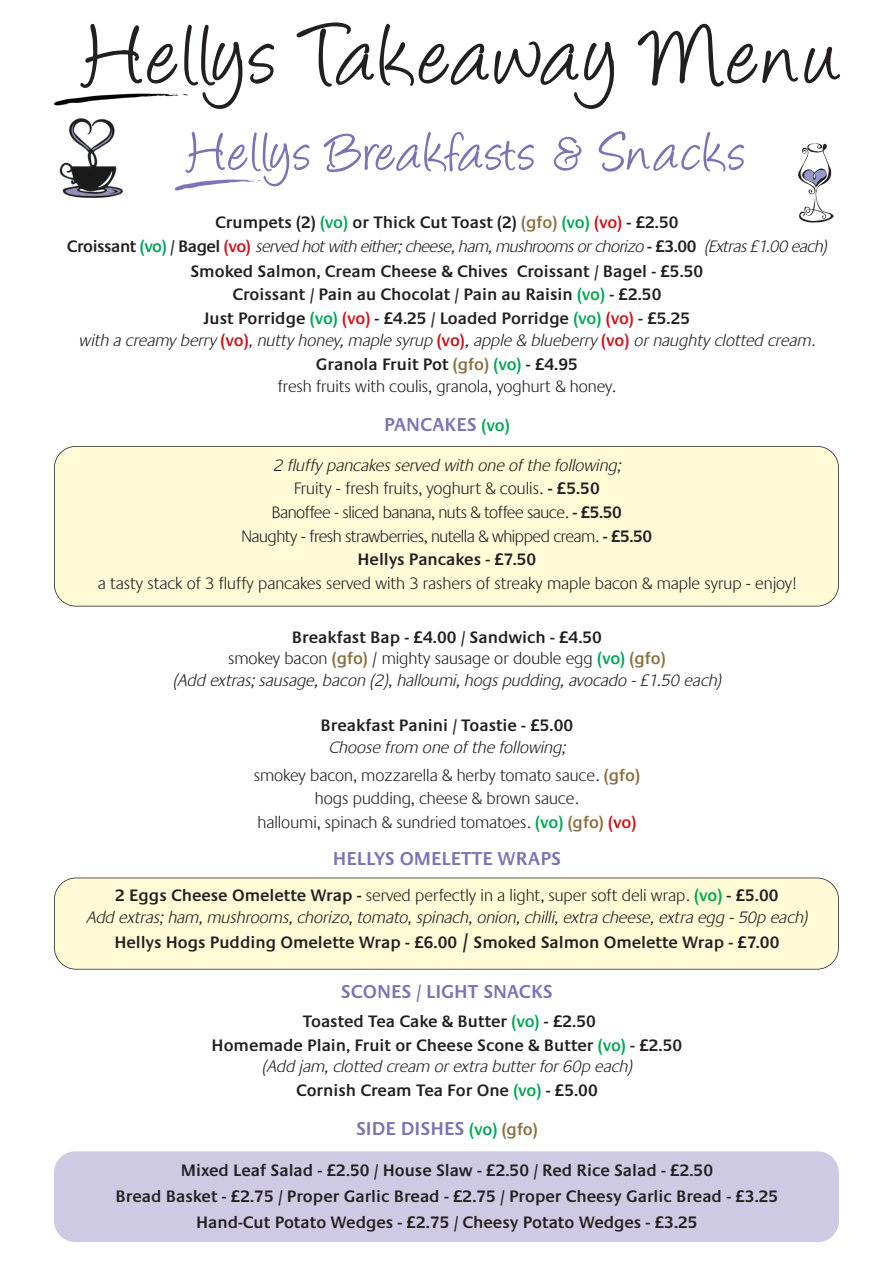
<style>
.page{position:relative;width:893px;height:1263px;background:#fff}
.page>*{position:absolute;margin:0;border:0;box-sizing:border-box;transform-origin:0 0}
.t1{font:98.55px "Angelina";letter-spacing:.045em;color:#231f20}
.t2{font:63.15px "Angelina";letter-spacing:.03em;color:#7d72b4}
.t3{font:600 19.35px "Praxis";color:#7d72b4}
.t4{font:600 17.25px/24px "Praxis";color:#231f20;text-align:center}
.t5{font:italic 300 17.25px/21.6px "Praxis";color:#231f20;text-align:center}
.t6{font:300 17.25px/28px "Praxis";color:#231f20;text-align:center}
.t7{font:300 17.25px/23.7px "Praxis";letter-spacing:-.025em;color:#231f20;text-align:center}
.s1{color:#00a754}
.s2{color:#897141}
.s3{color:#cd151d}
.s4{font-weight:300;font-style:italic}
.s5{font-weight:600;font-style:normal;color:#cd151d}
.s6{font-weight:600;font-style:normal}
.s7{font-weight:600;font-style:normal;color:#897141}
.s8{font-weight:600;font-style:normal;color:#00a754}
.s9{font-size:17.25px;color:#00a754}
.s10{font-style:italic}
.s11{font-weight:600}
.s12{font-style:normal}
.s13{font-weight:600;color:#897141}
.s14{font-weight:600;color:#00a754}
.s15{font-weight:600;color:#cd151d}
.s16{font-size:21.6px}
.s17{font-size:17.25px;color:#897141}
</style>
<div class="page">
<img style="left:53px;top:93px;width:135px;height:13px">
<img style="left:174px;top:179px;width:85px;height:12px">
<img style="left:59px;top:118px;width:64px;height:80px">
<svg style="left:798px;top:143px;width:36px;height:80px"></svg>
<div style="left:54px;top:446px;width:785px;height:160px;background:#fffbd6;border-radius:22px"></div>
<div style="left:54px;top:446px;width:785px;height:160px;border:2px solid #231f20;border-radius:22px"></div>
<div style="left:54px;top:1151px;width:785px;height:91px;background:#cecae4;border-radius:21px"></div>
<div style="left:54px;top:878px;width:785px;height:91px;background:#fffbd6;border-radius:22px"></div>
<div style="left:54px;top:877px;width:785px;height:92px;border:2px solid #231f20;border-radius:22px"></div>
<h1 class="t1" style="left:85px;top:15px;width:755px">Hellys Takeaway Menu</h1>
<h2 class="t2" style="left:189px;top:126px;width:559px">Hellys Breakfasts &amp; Snacks</h2>
<p class="t4" style="left:67px;top:211px;width:766px">Crumpets (2) <span class="s1">(vo)</span> or Thick Cut Toast (2) <span class="s2">(gfo)</span> <span class="s1">(vo)</span> <span class="s3">(vo)</span> - £2.50<br>C r o i s s a n t <span class="s1">( v o )</span> / B a g e l <span class="s3">( v o )</span> <span class="s4">served hot with either; cheese, ham, mushrooms or chorizo</span> - £ 3 . 0 0 <span class="s4">(Extras £1.00 each)<br></span>Smoked Salmon, Cream Cheese &amp; Chives Croissant / Bagel - £5.50<br>Croissant / Pain au Chocolat / Pain au Raisin <span class="s1">(vo)</span> - £2.50<br>Just Porridge <span class="s1">(vo)</span> <span class="s3">(vo)</span> - £4.25 / Loaded Porridge <span class="s1">(vo)</span> <span class="s3">(vo)</span> - £5.25</p>
<p class="t5" style="left:79px;top:328px;width:742px;line-height:24.8px">with a creamy berry <span class="s5">( v o )</span> , nutty honey, maple syrup <span class="s5">( v o )</span> , apple &amp; blueberry <span class="s5">( v o )</span> or naughty clotted cream.<br><span class="s6">Granola Fruit Pot</span> <span class="s7">(gfo)</span> <span class="s8">(vo)</span> <span class="s6">- £4.95</span></p>
<p class="t6" style="left:278px;top:373px;width:339px">fresh fruits with coulis, granola, yoghurt &amp; honey.</p>
<p class="t3" style="left:384px;top:413px;width:127px">PANCAKES <span class="s9">(vo)</span></p>
<p class="t7" style="left:242px;top:453px;width:412px"><span class="s10">2 fluffy pancakes served with one of the following;<br></span>Fruity - fresh fruits, yoghurt &amp; coulis. <span class="s11">- £5.50<br></span>Banoffee - sliced banana, nuts &amp; toffee sauce. <span class="s11">- £5.50<br></span>Naughty - fresh strawberries, nutella &amp; whipped cream. <span class="s11">- £5.50<br>Hellys Pancakes - £7.50</span></p>
<p class="t6" style="left:98px;top:570px;width:700px">a tasty stack of 3 fluffy pancakes served with 3 rashers of streaky maple bacon &amp; maple syrup - enjoy!</p>
<p class="t5" style="left:172px;top:627px;width:555px"><span class="s6">Breakfast Bap - £4.00 / Sandwich - £4.50<br></span><span class="s12">smokey bacon</span> <span class="s7">(gfo)</span> <span class="s12">/ mighty sausage or double egg</span> <span class="s8">(vo)</span> <span class="s7">(gfo)<br></span>(Add extras; sausage, bacon (2), halloumi, hogs pudding, avocado - £1.50 each)</p>
<p class="t4" style="left:321px;top:713px;width:254px">Breakfast Panini / Toastie - £5.00</p>
<p class="t6" style="left:254px;top:733px;width:388px"><span class="s10">Choose from one of the following;<br></span>smokey bacon, mozzarella &amp; herby tomato sauce. <span class="s13">(gfo)</span></p>
<p class="t6" style="left:257px;top:787px;width:380px;line-height:23.7px">hogs pudding, cheese &amp; brown sauce.<br>halloumi, spinach &amp; sundried tomatoes. <span class="s14">(vo)</span> <span class="s13">(gfo)</span> <span class="s15">(vo)</span></p>
<p class="t3" style="left:333px;top:847px;width:230px">HELLYS OMELETTE WRAPS</p>
<p class="t5" style="left:86px;top:885px;width:727px"><span class="s6">2 Eggs Cheese Omelette Wrap -</span> <span class="s12">served perfectly in a light, super soft deli wrap.</span> <span class="s8">(vo)</span> <span class="s6">- £5.00<br></span>Add extras; ham, mushrooms, chorizo, tomato, spinach, onion, chilli, extra cheese, extra egg - 50p each)</p>
<p class="t4" style="left:114px;top:931px;width:667px">Hellys Hogs Pudding Omelette Wrap - £6.00 <span class="s16">/</span> Smoked Salmon Omelette Wrap - £7.00</p>
<p class="t3" style="left:341px;top:981px;width:213px">SCONES / LIGHT SNACKS</p>
<p class="t4" style="left:212px;top:1010px;width:472px">Toasted Tea Cake &amp; Butter <span class="s1">(vo)</span> - £2.50<br>Homemade Plain, Fruit or Cheese Scone &amp; Butter <span class="s1">(vo)</span> - £2.50</p>
<p class="t5" style="left:261px;top:1055px;width:376px;line-height:23.7px">(Add jam, clotted cream or extra butter for 60p each)<br><span class="s6">Cornish Cream Tea For One</span> <span class="s8">(vo)</span> <span class="s6">- £5.00</span></p>
<p class="t3" style="left:356px;top:1118px;width:183px">SIDE DISHES <span class="s9">(vo)</span> <span class="s17">(gfo)</span></p>
<p class="t4" style="left:115px;top:1158px;width:664px;line-height:25.8px">Mixed Leaf Salad - £2.50 / House Slaw - £2.50 / Red Rice Salad - £2.50<br>Bread Basket - £2.75 / Proper Garlic Bread - £2.75 / Proper Cheesy Garlic Bread - £3.25<br>Hand-Cut Potato Wedges - £2.75 / Cheesy Potato Wedges - £3.25</p>
</div>
